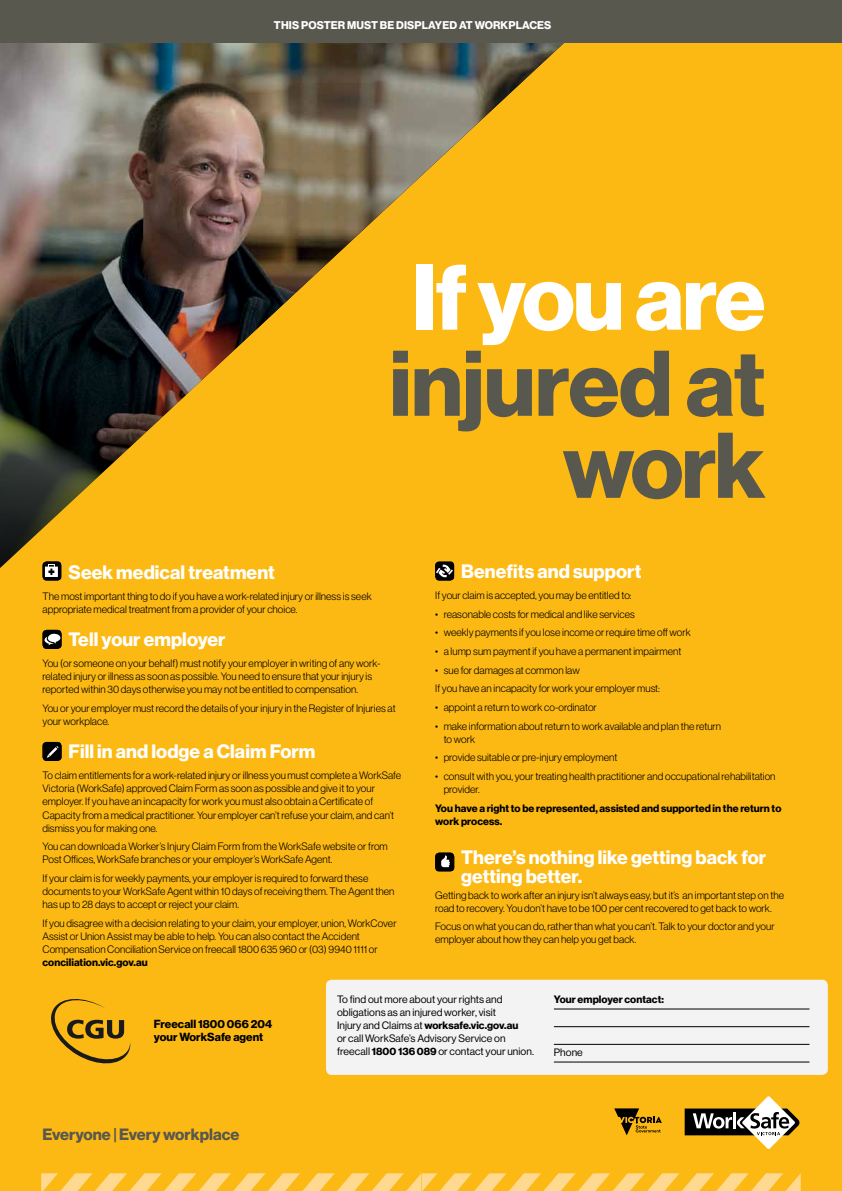
<style>
.page{position:relative;width:842px;height:1191px;background:#fdb913}
.page>*{position:absolute;margin:0;border:0;box-sizing:border-box;transform-origin:0 0}
.t1{font:700 91px/82px "Haas Grot Disp 75";letter-spacing:-.01em;color:#58584f;text-align:right}
.t2{font:700 91px "Haas Grot Disp 75";letter-spacing:-.02em;color:#fff}
.t3{font:700 19px/19px "Haas Grot Disp 75";letter-spacing:.005em;color:#fff}
.t4{font:700 16px "Haas Grot Disp 75";color:#58584f}
.t5{font:700 11.5px/12.5px "Haas Grot Disp 75";letter-spacing:.005em;color:#000}
.t6{font:700 11px "Haas Grot Disp 75";letter-spacing:.01em;color:#fff}
.t7{font:300 10.5px/13px "Haas Grot Disp 45";letter-spacing:.005em;color:#000}
.t8{font:700 10.5px/13px "Haas Grot Disp 75";letter-spacing:.005em;color:#000}
.t9{font:10.5px/13px "Haas Grot Disp 55 Roman";letter-spacing:.005em;color:#000}
.s1{font-family:"Haas Grot Disp 55 Roman";font-weight:400}
.s2{font-family:"Haas Grot Disp 75";font-weight:700}
</style>
<div class="page">
<svg style="left:41px;top:1173px;width:760px;height:18px"></svg>
<img style="left:0;top:43px;width:564px;height:525px">
<div style="left:0;top:0;width:842px;height:43px;background:#58584f"></div>
<svg style="left:685px;top:1096px;width:114px;height:53px"></svg>
<hr style="left:733px;top:1112px;width:3px;height:16px;background:#fff">
<svg style="left:614px;top:1108px;width:48px;height:27px"></svg>
<svg style="left:43px;top:561px;width:19px;height:19px"></svg>
<svg style="left:43px;top:561px;width:18px;height:19px"></svg>
<svg style="left:43px;top:630px;width:19px;height:19px"></svg>
<svg style="left:43px;top:630px;width:19px;height:18px"></svg>
<svg style="left:43px;top:742px;width:19px;height:19px"></svg>
<svg style="left:435px;top:561px;width:19px;height:19px"></svg>
<svg style="left:435px;top:562px;width:19px;height:18px"></svg>
<svg style="left:435px;top:852px;width:19px;height:19px"></svg>
<svg style="left:436px;top:852px;width:18px;height:19px"></svg>
<div style="left:326px;top:979px;width:502px;height:96px;background:#f3f3f4;border-radius:6px"></div>
<hr style="left:554px;top:1008px;width:255px;height:1px;background:#000">
<hr style="left:554px;top:1026px;width:255px;height:1px;background:#000">
<hr style="left:554px;top:1044px;width:255px;height:1px;background:#000">
<hr style="left:554px;top:1061px;width:255px;height:1px;background:#000">
<svg style="left:51px;top:999px;width:80px;height:65px"></svg>
<p class="t6" style="left:274px;top:18px;width:279px">THIS POSTER MUST BE DISPLAYED AT WORKPLACES</p>
<h1 class="t2" style="left:412px;top:244px;width:355px">If you are</h1>
<h1 class="t1" style="left:390px;top:344px;width:377px">injured at work</h1>
<h2 class="t3" style="left:69px;top:562px;width:208px">Seek medical treatment</h2>
<p class="t7" style="left:43px;top:590px;width:331px">The most important thing to do if you have a work-related injury or illness is seek appropriate medical treatment from a provider of your choice.</p>
<h2 class="t3" style="left:69px;top:630px;width:159px">Tell your employer</h2>
<p class="t7" style="left:43px;top:657px;width:339px">You (or someone on your behalf) must notify your employer in writing of any work&shy;related injury or illness as soon as possible. You need to ensure that your injury is reported within 30 days otherwise you may not be entitled to compensation.</p>
<p class="t7" style="left:43px;top:702px;width:355px">You or your employer must record the details of your injury in the Register of Injuries at your workplace.</p>
<h2 class="t3" style="left:69px;top:742px;width:248px">Fill in and lodge a Claim Form</h2>
<p class="t7" style="left:43px;top:769px;width:360px">To claim entitlements for a work-related injury or illness you must complete a WorkSafe Victoria (WorkSafe) approved Claim Form as soon as possible and give it to your employer. If you have an incapacity for work you must also obtain a Certificate of Capacity from a medical practitioner. Your employer can’t refuse your claim, and can’t dismiss you for making one.</p>
<p class="t7" style="left:43px;top:840px;width:347px">You can download a Worker’s Injury Claim Form from the WorkSafe website or from<br>Post Offices, WorkSafe branches or your employer’s WorkSafe Agent.</p>
<p class="t7" style="left:43px;top:871px;width:353px">If your claim is for weekly payments, your employer is required to forward these documents to your WorkSafe Agent within 10 days of receiving them. The Agent then has up to 28 days to accept or reject your claim.</p>
<p class="t7" style="left:43px;top:916px;width:355px">If you disagree with a decision relating to your claim, your employer, union, WorkCover<br>Assist or Union Assist may be able to help. You can also contact the Accident<br>Compensation Conciliation Service on freecall 1800 635 960 or (03) 9940 1111 or</p>
<p class="t8" style="left:43px;top:955px;width:107px">conciliation.vic.gov.au</p>
<h2 class="t3" style="left:461px;top:561px;width:182px">Benefits and support</h2>
<p class="t7" style="left:435px;top:589px;width:198px">If your claim is accepted, you may be entitled to:</p>
<p class="t7" style="left:435px;top:607px;width:201px">• reasonable costs for medical and like services</p>
<p class="t7" style="left:435px;top:626px;width:257px">• weekly payments if you lose income or require time off work</p>
<p class="t7" style="left:435px;top:645px;width:248px">• a lump sum payment if you have a permanent impairment</p>
<p class="t7" style="left:435px;top:660px;width:226px;line-height:18.7px">• sue for damages at common law<br>If you have an incapacity for work your employer must:</p>
<p class="t7" style="left:435px;top:701px;width:163px">• appoint a return to work co-ordinator</p>
<p class="t7" style="left:444px;top:719px;width:279px;text-indent:-9px">• make information about return to work available and plan the return to work</p>
<p class="t7" style="left:435px;top:751px;width:184px">• provide suitable or pre-injury employment</p>
<p class="t7" style="left:444px;top:770px;width:333px;text-indent:-9px">• consult with you, your treating health practitioner and occupational rehabilitation provider.</p>
<p class="t8" style="left:435px;top:801px;width:348px">You have a right to be represented, assisted and supported in the return to work process.</p>
<h2 class="t3" style="left:461px;top:847px;width:306px">There’s nothing like getting back for getting better.</h2>
<p class="t7" style="left:435px;top:888px;width:350px">Getting back to work after an injury isn’t always easy, but it’s an important step on the road to recovery. You don’t have to be 100 per cent recovered to get back to work.</p>
<p class="t7" style="left:435px;top:920px;width:341px">Focus on what you can do, rather than what you can’t. Talk to your doctor and your employer about how they can help you get back.</p>
<p class="t5" style="left:154px;top:1018px;width:120px">Freecall 1800 066 204 your WorkSafe agent</p>
<h3 class="t4" style="left:43px;top:1124px;width:198px">Everyone | Every workplace</h3>
<p class="t9" style="left:337px;top:993px;width:167px">To find out more about your rights and obligations as an injured worker, visit</p>
<p class="t8" style="left:337px;top:1019px;width:183px"><span class="s1">Injury and Claims at</span> worksafe.vic.gov.au</p>
<p class="t9" style="left:337px;top:1032px;width:198px">or call WorkSafe’s Advisory Service on freecall <span class="s2">1800 136 089</span> or contact your union.</p>
<p class="t8" style="left:554px;top:993px;width:112px">Your employer contact:</p>
<p class="t9" style="left:554px;top:1046px;width:31px">Phone</p>
</div>
